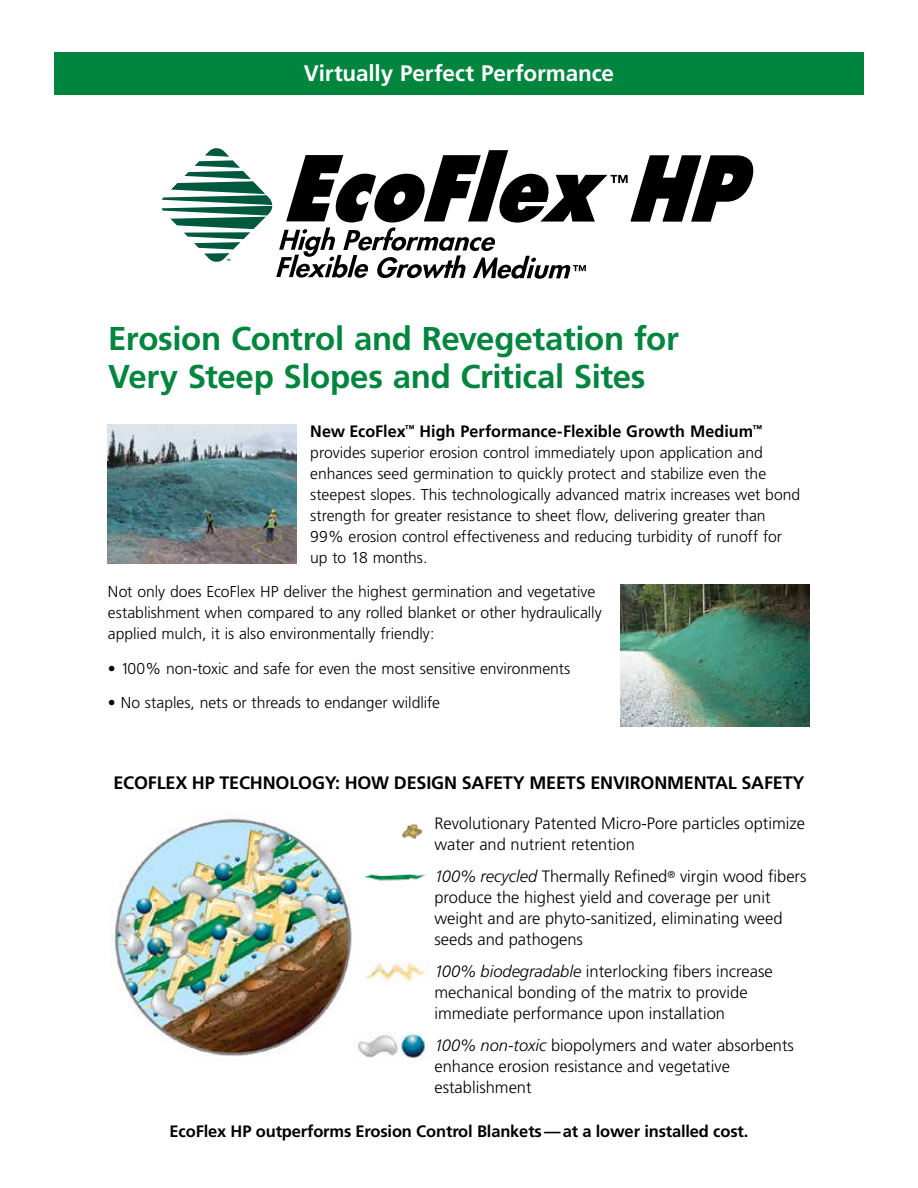
<style>
.page{position:relative;width:918px;height:1188px;background:#fff}
.page>*{position:absolute;margin:0;border:0;box-sizing:border-box;transform-origin:0 0}
.t1{font:700 33px/37.5px "Frutiger";letter-spacing:-.01em;color:#00853f}
.t2{font:700 22.5px "Frutiger";letter-spacing:-.005em;color:#fff}
.t3{font:700 18px "Frutiger";letter-spacing:-.01em;color:#000}
.t4{font:300 16.5px/21px "Frutiger";color:#000}
.t5{font:700 16.5px "Frutiger";letter-spacing:-.01em;color:#000}
.t6{font:300 15.75px/21px "Frutiger";letter-spacing:-.005em;color:#000}
.s1{font-style:italic}
</style>
<div class="page">
<img style="left:108px;top:425px;width:189px;height:139px">
<div style="left:54px;top:52px;width:810px;height:42px;background:#00853f"></div>
<img style="left:110px;top:818px;width:242px;height:238px">
<img style="left:401px;top:824px;width:22px;height:15px">
<img style="left:364px;top:873px;width:62px;height:8px">
<img style="left:401px;top:1033px;width:27px;height:25px">
<img style="left:354px;top:1033px;width:44px;height:25px">
<img style="left:363px;top:960px;width:66px;height:23px">
<svg style="left:162px;top:148px;width:591px;height:131px"></svg>
<img style="left:621px;top:585px;width:189px;height:141px">
<h2 class="t2" style="left:304px;top:60px;width:312px">Virtually Perfect Performance</h2>
<h1 class="t1" style="left:108px;top:320px;width:572px">Erosion Control and Revegetation for<br>Very Steep Slopes and Critical Sites</h1>
<p class="t5" style="left:310px;top:421px;width:453px">New EcoFlex<sup>™</sup> High Performance-Flexible Growth Medium<sup>™</sup></p>
<p class="t6" style="left:310px;top:442px;width:491px">provides superior erosion control immediately upon application and enhances seed germination to quickly protect and stabilize even the steepest slopes. This technologically advanced matrix increases wet bond strength for greater resistance to sheet flow, delivering greater than 99% erosion control effectiveness and reducing turbidity of runoff for up to 18 months.</p>
<p class="t6" style="left:108px;top:582px;width:495px">Not only does EcoFlex HP deliver the highest germination and vegetative establishment when compared to any rolled blanket or other hydraulically applied mulch, it is also environmentally friendly:</p>
<p class="t6" style="left:108px;top:658px;width:464px">• 100% non-toxic and safe for even the most sensitive environments</p>
<p class="t6" style="left:108px;top:693px;width:334px">• No staples, nets or threads to endanger wildlife</p>
<p class="t3" style="left:113px;top:772px;width:693px">ECOFLEX HP TECHNOLOGY: HOW DESIGN SAFETY MEETS ENVIRONMENTAL SAFETY</p>
<p class="t4" style="left:434px;top:813px;width:372px">Revolutionary Patented Micro-Pore particles optimize water and nutrient retention</p>
<p class="t4" style="left:434px;top:866px;width:374px"><span class="s1">100% recycled</span> Thermally Refined<sup>®</sup> virgin wood fibers produce the highest yield and coverage per unit weight and are phyto-sanitized, eliminating weed seeds and pathogens</p>
<p class="t4" style="left:434px;top:961px;width:340px"><span class="s1">100% biodegradable</span> interlocking fibers increase mechanical bonding of the matrix to provide immediate performance upon installation</p>
<p class="t4" style="left:434px;top:1035px;width:361px"><span class="s1">100% non-toxic</span> biopolymers and water absorbents enhance erosion resistance and vegetative establishment</p>
<p class="t5" style="left:170px;top:1122px;width:580px">EcoFlex HP outperforms Erosion Control Blankets—at a lower installed cost.</p>
</div>
